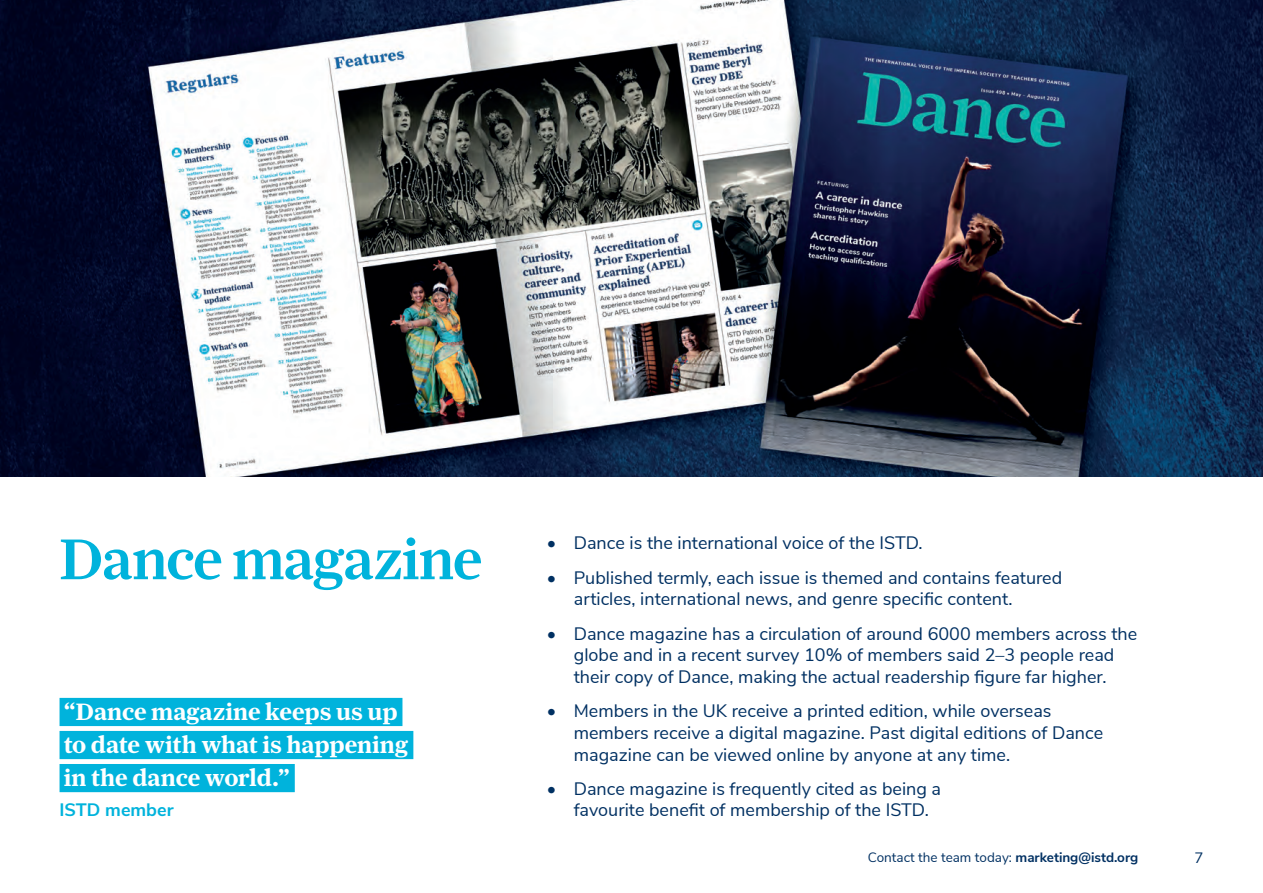
<style>
.page{position:relative;width:1263px;height:893px;background:#fff}
.page>*{position:absolute;margin:0;border:0;box-sizing:border-box;transform-origin:0 0}
.t1{font:500 60px "Farnham Headline";color:#00b3dc}
.t2{font:600 24.75px/33px "Farnham Headline";letter-spacing:.02em;color:#fff}
.t3{font:18px/21.6px "Nunito Sans";color:#003062}
.t4{font:700 18px "Nunito Sans";color:#00b3dc}
.t5{font:15px "Nunito Sans";color:#003062}
.t6{font:13.5px "Nunito Sans";color:#003062}
.s1{font-weight:700}
</style>
<div class="page">
<img style="left:0;top:0;width:1263px;height:477px">
<div style="left:60px;top:698px;width:342px;height:28px;background:#00b3dc"></div>
<div style="left:60px;top:731px;width:353px;height:28px;background:#00b3dc"></div>
<div style="left:60px;top:764px;width:235px;height:28px;background:#00b3dc"></div>
<h1 class="t1" style="left:60px;top:526px;width:424px">Dance magazine</h1>
<h2 class="t2" style="left:64px;top:695px;width:346px">“Dance magazine keeps us up to date with what is happening in the dance world.”</h2>
<p class="t4" style="left:60px;top:797px;width:116px">ISTD member</p>
<p class="t3" style="left:547px;top:531px;width:377px">• Dance is the international voice of the ISTD.</p>
<p class="t3" style="left:574px;top:566px;width:490px;text-indent:-27px">• Published termly, each issue is themed and contains featured articles, international news, and genre specific content.</p>
<p class="t3" style="left:547px;top:622px;width:592px;text-align:center">• Dance magazine has a circulation of around 6000 members across the globe and in a recent survey 10% of members said 2–3 people read<br>their copy of Dance, making the actual readership figure far higher.</p>
<p class="t3" style="left:574px;top:699px;width:531px;text-indent:-27px">• Members in the UK receive a printed edition, while overseas members receive a digital magazine. Past digital editions of Dance magazine can be viewed online by anyone at any time.</p>
<p class="t3" style="left:574px;top:777px;width:369px;text-indent:-27px">• Dance magazine is frequently cited as being a favourite benefit of membership of the ISTD.</p>
<p class="t6" style="left:868px;top:847px;width:272px">Contact the team today: <span class="s1">marketing@istd.org</span></p>
<p class="t5" style="left:1194px;top:847px;width:10px">7</p>
</div>
